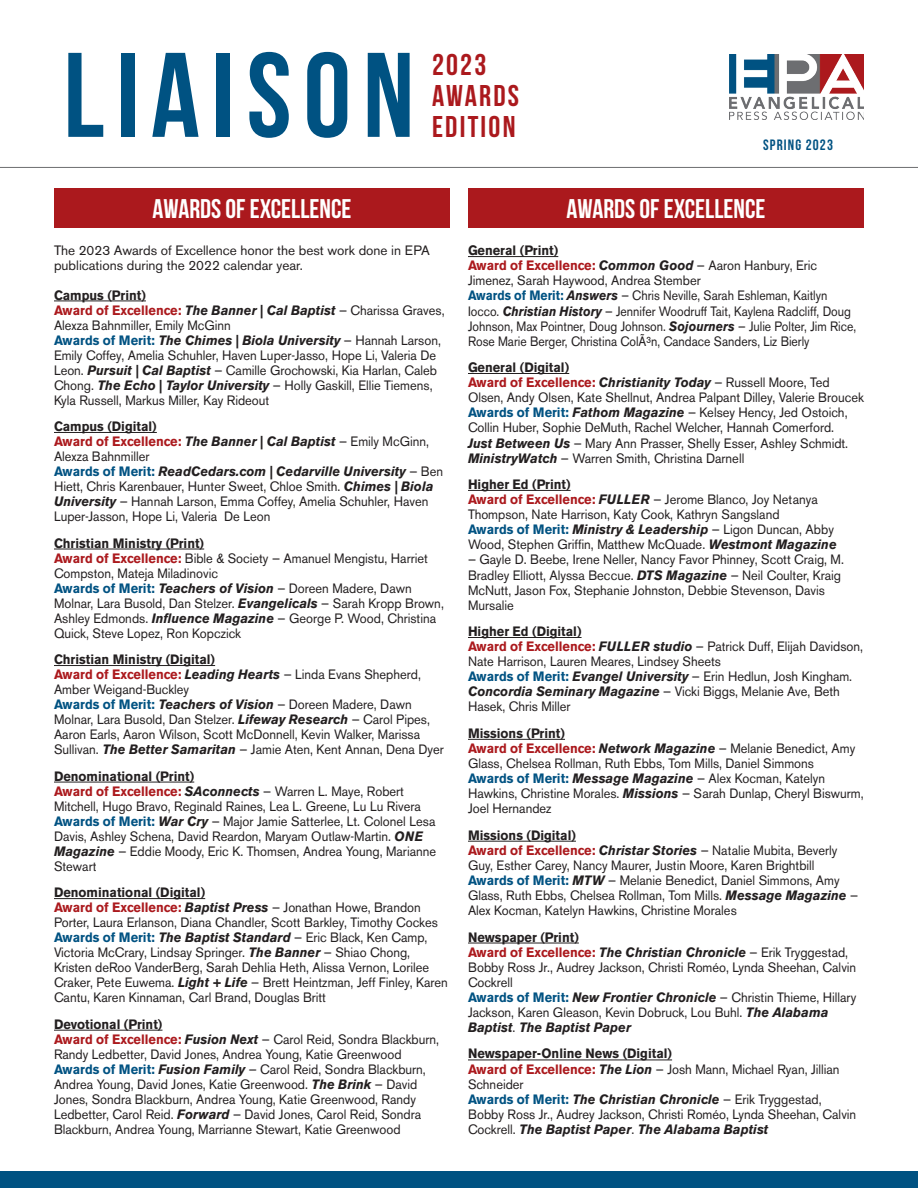
<style>
.page{position:relative;width:918px;height:1188px;background:#fff}
.page>*{position:absolute;margin:0;border:0;box-sizing:border-box;transform-origin:0 0}
.t1{font:700 120px "Bebas Neue";letter-spacing:.1em;color:#005282}
.t2{font:30px/30.9px "Bebas Neue";letter-spacing:.075em;color:#ab191d}
.t3{font:700 27px "Bebas Neue";color:#fff}
.t4{font:15px "Bebas Neue";letter-spacing:.075em;color:#005282}
.t5{font:13.5px/15px "Akzidenz Grotesk BE";color:#231f20;scale:.95 1}
.t6{font:13.5px/15px "Akzidenz Grotesk BE";color:#231f20}
.s1{font-weight:700}
.s2{font-weight:700;color:#ab191d}
.s3{font-weight:700;font-style:italic}
.s4{font-weight:700;color:#005282}
</style>
<div class="page">
<hr style="left:0;top:167px;width:918px;height:1px;background:#6c6d70">
<img style="left:730px;top:54px;width:134px;height:65px">
<div style="left:54px;top:188px;width:396px;height:40px;background:#ab191d"></div>
<div style="left:468px;top:188px;width:396px;height:40px;background:#ab191d"></div>
<div style="left:0;top:1172px;width:918px;height:16px;background:#005282"></div>
<hr style="left:54px;top:301px;width:92px;height:1px;background:#231f20">
<hr style="left:54px;top:432px;width:103px;height:1px;background:#231f20">
<hr style="left:54px;top:549px;width:150px;height:1px;background:#231f20">
<hr style="left:54px;top:665px;width:161px;height:1px;background:#231f20">
<hr style="left:54px;top:782px;width:140px;height:1px;background:#231f20">
<hr style="left:54px;top:898px;width:151px;height:1px;background:#231f20">
<hr style="left:54px;top:1030px;width:108px;height:1px;background:#231f20">
<hr style="left:468px;top:256px;width:90px;height:1px;background:#231f20">
<hr style="left:468px;top:373px;width:101px;height:1px;background:#231f20">
<hr style="left:468px;top:490px;width:103px;height:1px;background:#231f20">
<hr style="left:468px;top:637px;width:114px;height:1px;background:#231f20">
<hr style="left:468px;top:739px;width:97px;height:1px;background:#231f20">
<hr style="left:468px;top:841px;width:108px;height:1px;background:#231f20">
<hr style="left:468px;top:943px;width:111px;height:1px;background:#231f20">
<hr style="left:468px;top:1060px;width:204px;height:1px;background:#231f20">
<h1 class="t1" style="left:64px;top:30px;width:352px">LIAISON</h1>
<h2 class="t2" style="left:432px;top:49px;width:89px">2023<br>AWARDS<br>EDITION</h2>
<p class="t4" style="left:763px;top:136px;width:71px">SPRING 2023</p>
<h3 class="t3" style="left:153px;top:194px;width:200px">AWARDS OF EXCELLENCE</h3>
<h3 class="t3" style="left:567px;top:194px;width:200px">AWARDS OF EXCELLENCE</h3>
<p class="t6" style="left:54px;top:243px;width:377px">The 2023 Awards of Excellence honor the best work done in EPA publications during the 2022 calendar year.</p>
<p class="t5" style="left:54px;top:287px;width:413px"><span class="s1">Campus (Print)<br></span><span class="s2">Award of Excellence:</span> <span class="s3">The Banner | Cal Baptist</span> — Charissa Graves, Alexza Bahnmiller, Emily McGinn<br><span class="s4">Awards of Merit:</span> <span class="s3">The Chimes | Biola University</span> — Hannah Larson, Emily Coffey, Amelia Schuhler, Haven Luper-Jasso, Hope Li, Valeria De Leon. <span class="s3">Pursuit | Cal Baptist</span> — Camille Grochowski, Kia Harlan, Caleb Chong. <span class="s3">The Echo | Taylor University</span> — Holly Gaskill, Ellie Tiemens, Kyla Russell, Markus Miller, Kay Rideout</p>
<p class="t5" style="left:54px;top:419px;width:411px"><span class="s1">Campus (Digital)<br></span><span class="s2">Award of Excellence:</span> <span class="s3">The Banner | Cal Baptist</span> — Emily McGinn, Alexza Bahnmiller<br><span class="s4">Awards of Merit:</span> <span class="s3">ReadCedars.com | Cedarville University</span> — Ben Hiett, Chris Karenbauer, Hunter Sweet, Chloe Smith. <span class="s3">Chimes | Biola University</span> — Hannah Larson, Emma Coffey, Amelia Schuhler, Haven Luper-Jasson, Hope Li, Valeria De Leon</p>
<p class="t5" style="left:54px;top:535px;width:412px"><span class="s1">Christian Ministry (Print)<br></span><span class="s2">Award of Excellence:</span> Bible &amp; Society — Amanuel Mengistu, Harriet Compston, Mateja Miladinovic<br><span class="s4">Awards of Merit:</span> <span class="s3">Teachers of Vision</span> — Doreen Madere, Dawn Molnar, Lara Busold, Dan Stelzer. <span class="s3">Evangelicals</span> — Sarah Kropp Brown, Ashley Edmonds. <span class="s3">Influence Magazine</span> — George P. Wood, Christina Quick, Steve Lopez, Ron Kopczick</p>
<p class="t5" style="left:54px;top:652px;width:412px"><span class="s1">Christian Ministry (Digital)<br></span><span class="s2">Award of Excellence:</span> <span class="s3">Leading Hearts</span> — Linda Evans Shepherd, Amber Weigand-Buckley<br><span class="s4">Awards of Merit:</span> <span class="s3">Teachers of Vision</span> — Doreen Madere, Dawn Molnar, Lara Busold, Dan Stelzer. <span class="s3">Lifeway Research</span> — Carol Pipes, Aaron Earls, Aaron Wilson, Scott McDonnell, Kevin Walker, Marissa Sullivan. <span class="s3">The Better Samaritan</span> — Jamie Aten, Kent Annan, Dena Dyer</p>
<p class="t5" style="left:54px;top:768px;width:404px"><span class="s1">Denominational (Print)<br></span><span class="s2">Award of Excellence:</span> <span class="s3">SAconnects</span> — Warren L. Maye, Robert Mitchell, Hugo Bravo, Reginald Raines, Lea L. Greene, Lu Lu Rivera <span class="s4">Awards of Merit:</span> <span class="s3">War Cry</span> — Major Jamie Satterlee, Lt. Colonel Lesa Davis, Ashley Schena, David Reardon, Maryam Outlaw-Martin. <span class="s3">ONE Magazine</span> — Eddie Moody, Eric K. Thomsen, Andrea Young, Marianne Stewart</p>
<p class="t5" style="left:54px;top:885px;width:416px"><span class="s1">Denominational (Digital)<br></span><span class="s2">Award of Excellence:</span> <span class="s3">Baptist Press</span> — Jonathan Howe, Brandon Porter, Laura Erlanson, Diana Chandler, Scott Barkley, Timothy Cockes <span class="s4">Awards of Merit:</span> <span class="s3">The Baptist Standard</span> — Eric Black, Ken Camp, Victoria McCrary, Lindsay Springer. <span class="s3">The Banner</span> — Shiao Chong, Kristen deRoo VanderBerg, Sarah Dehlia Heth, Alissa Vernon, Lorilee Craker, Pete Euwema. <span class="s3">Light + Life</span> — Brett Heintzman, Jeff Finley, Karen Cantu, Karen Kinnaman, Carl Brand, Douglas Britt</p>
<p class="t5" style="left:54px;top:1017px;width:407px"><span class="s1">Devotional (Print)<br></span><span class="s2">Award of Excellence:</span> <span class="s3">Fusion Next</span> — Carol Reid, Sondra Blackburn, Randy Ledbetter, David Jones, Andrea Young, Katie Greenwood <span class="s4">Awards of Merit:</span> <span class="s3">Fusion Family</span> — Carol Reid, Sondra Blackburn, Andrea Young, David Jones, Katie Greenwood. <span class="s3">The Brink</span> — David Jones, Sondra Blackburn, Andrea Young, Katie Greenwood, Randy Ledbetter, Carol Reid. <span class="s3">Forward</span> — David Jones, Carol Reid, Sondra Blackburn, Andrea Young, Marrianne Stewart, Katie Greenwood</p>
<p class="t5" style="left:468px;top:243px;width:410px"><span class="s1">General (Print)<br></span><span class="s2">Award of Excellence:</span> <span class="s3">Common Good</span> — Aaron Hanbury, Eric Jimenez, Sarah Haywood, Andrea Stember<br><span class="s4">Awards of Merit:</span> <span class="s3">Answers</span> — Chris Neville, Sarah Eshleman, Kaitlyn Iocco. <span class="s3">Christian History</span> — Jennifer Woodruff Tait, Kaylena Radcliff, Doug Johnson, Max Pointner, Doug Johnson. <span class="s3">Sojourners</span> — Julie Polter, Jim Rice, Rose Marie Berger, Christina ColÃ³n, Candace Sanders, Liz Bierly</p>
<p class="t5" style="left:468px;top:360px;width:418px"><span class="s1">General (Digital)<br></span><span class="s2">Award of Excellence:</span> <span class="s3">Christianity Today</span> — Russell Moore, Ted Olsen, Andy Olsen, Kate Shellnut, Andrea Palpant Dilley, Valerie Broucek <span class="s4">Awards of Merit:</span> <span class="s3">Fathom Magazine</span> — Kelsey Hency, Jed Ostoich, Collin Huber, Sophie DeMuth, Rachel Welcher, Hannah Comerford.<br><span class="s3">Just Between Us</span> — Mary Ann Prasser, Shelly Esser, Ashley Schmidt.<br><span class="s3">MinistryWatch</span> — Warren Smith, Christina Darnell</p>
<p class="t5" style="left:468px;top:477px;width:390px"><span class="s1">Higher Ed (Print)<br></span><span class="s2">Award of Excellence:</span> <span class="s3">FULLER</span> — Jerome Blanco, Joy Netanya Thompson, Nate Harrison, Katy Cook, Kathryn Sangsland<br><span class="s4">Awards of Merit:</span> <span class="s3">Ministry &amp; Leadership</span> — Ligon Duncan, Abby Wood, Stephen Griffin, Matthew McQuade. <span class="s3">Westmont Magazine</span></p>
<p class="t5" style="left:468px;top:552px;width:397px">— Gayle D. Beebe, Irene Neller, Nancy Favor Phinney, Scott Craig, M.<br>Bradley Elliott, Alyssa Beccue. <span class="s3">DTS Magazine</span> — Neil Coulter, Kraig McNutt, Jason Fox, Stephanie Johnston, Debbie Stevenson, Davis Mursalie</p>
<p class="t5" style="left:468px;top:624px;width:417px"><span class="s1">Higher Ed (Digital)<br></span><span class="s2">Award of Excellence:</span> <span class="s3">FULLER studio</span> — Patrick Duff, Elijah Davidson, Nate Harrison, Lauren Meares, Lindsey Sheets<br><span class="s4">Awards of Merit:</span> <span class="s3">Evangel University</span> — Erin Hedlun, Josh Kingham.<br><span class="s3">Concordia Seminary Magazine</span> — Vicki Biggs, Melanie Ave, Beth Hasek, Chris Miller</p>
<p class="t5" style="left:468px;top:726px;width:418px"><span class="s1">Missions (Print)<br></span><span class="s2">Award of Excellence:</span> <span class="s3">Network Magazine</span> — Melanie Benedict, Amy Glass, Chelsea Rollman, Ruth Ebbs, Tom Mills, Daniel Simmons<br><span class="s4">Awards of Merit:</span> <span class="s3">Message Magazine</span> — Alex Kocman, Katelyn Hawkins, Christine Morales. <span class="s3">Missions</span> — Sarah Dunlap, Cheryl Biswurm, Joel Hernandez</p>
<p class="t5" style="left:468px;top:827px;width:412px"><span class="s1">Missions (Digital)<br></span><span class="s2">Award of Excellence:</span> <span class="s3">Christar Stories</span> — Natalie Mubita, Beverly Guy, Esther Carey, Nancy Maurer, Justin Moore, Karen Brightbill <span class="s4">Awards of Merit:</span> <span class="s3">MTW</span> — Melanie Benedict, Daniel Simmons, Amy Glass, Ruth Ebbs, Chelsea Rollman, Tom Mills. <span class="s3">Message Magazine</span> — Alex Kocman, Katelyn Hawkins, Christine Morales</p>
<p class="t5" style="left:468px;top:929px;width:410px"><span class="s1">Newspaper (Print)<br></span><span class="s2">Award of Excellence:</span> <span class="s3">The Christian Chronicle</span> — Erik Tryggestad, Bobby Ross Jr., Audrey Jackson, Christi Roméo, Lynda Sheehan, Calvin Cockrell<br><span class="s4">Awards of Merit:</span> <span class="s3">New Frontier Chronicle</span> — Christin Thieme, Hillary Jackson, Karen Gleason, Kevin Dobruck, Lou Buhl. <span class="s3">The Alabama Baptist</span>. <span class="s3">The Baptist Paper</span></p>
<p class="t5" style="left:468px;top:1046px;width:410px"><span class="s1">Newspaper-Online News (Digital)<br></span><span class="s2">Award of Excellence:</span> <span class="s3">The Lion</span> — Josh Mann, Michael Ryan, Jillian Schneider<br><span class="s4">Awards of Merit:</span> <span class="s3">The Christian Chronicle</span> — Erik Tryggestad, Bobby Ross Jr., Audrey Jackson, Christi Roméo, Lynda Sheehan, Calvin Cockrell. <span class="s3">The Baptist Paper</span>. <span class="s3">The Alabama Baptist</span></p>
</div>
